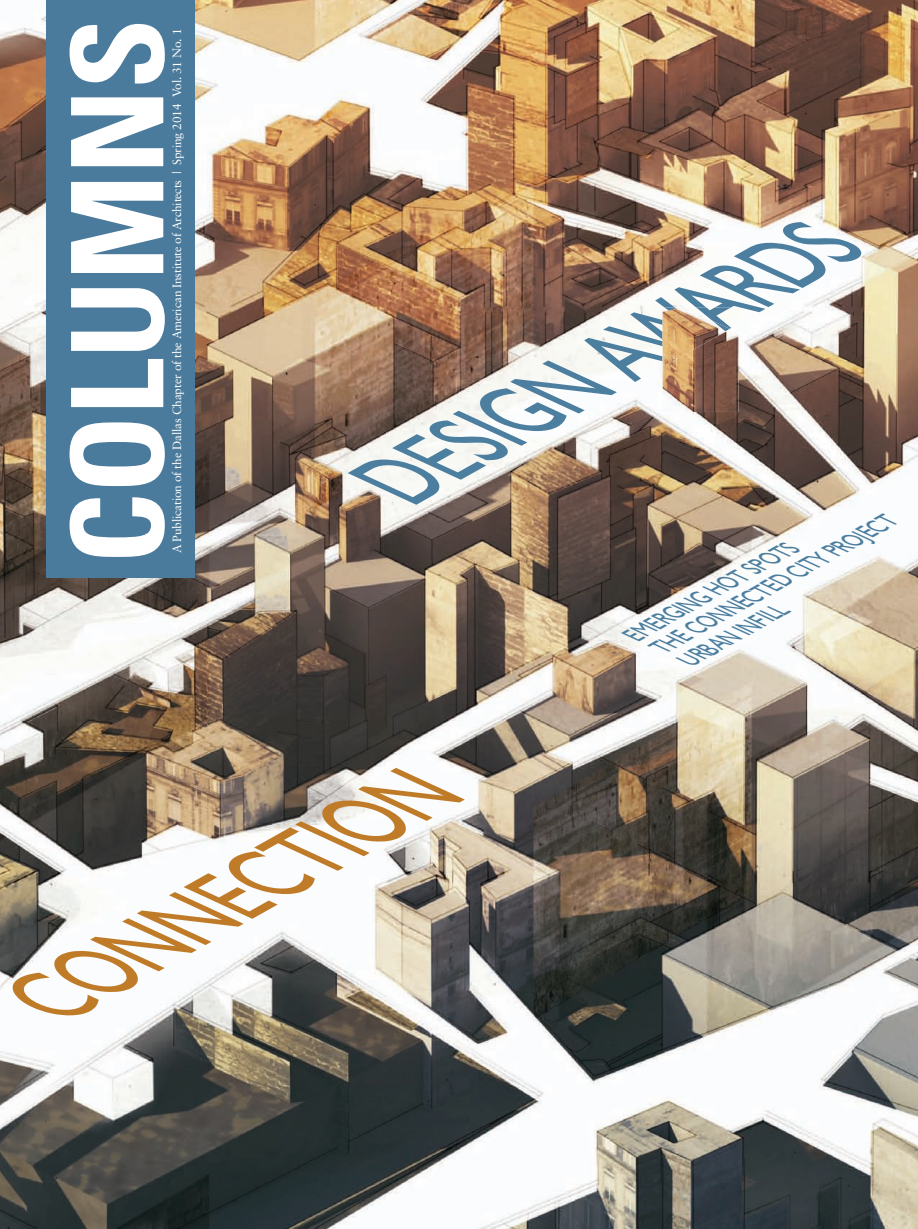
<style>
.page{position:relative;width:918px;height:1229px;background:#fff}
.page>*{position:absolute;margin:0;border:0;box-sizing:border-box;transform-origin:0 0}
.t1{font:700 condensed 127.65px "Univers";color:#fff}
.t2{font:italic 89.55px "Humanist 521 BT";color:#4c7e9f;scale:.77 1}
.t3{font:italic 89.55px "Humanist 521 BT";color:#c07b29;scale:.77 1}
.t4{font:italic 23.4px "Humanist 521 BT";color:#4c7e9f;scale:.77 1}
.t5{font:12px "Sabon";letter-spacing:-.015em;color:#fff}
</style>
<div class="page">
<img style="left:0;top:0;width:917px;height:1228px">
<div style="left:46px;top:0;width:148px;height:577px;background:#4b7b9c"></div>
<img style="left:662px;top:332px;width:76px;height:80px">
<img style="left:662px;top:307px;width:63px;height:54px">
<svg style="left:662px;top:353px;width:13px;height:13px"></svg>
<img style="left:683px;top:307px;width:55px;height:25px">
<img style="left:673px;top:307px;width:57px;height:24px">
<h1 class="t1" style="left:39px;top:564px;width:547px;rotate:-90deg">COLUMNS</h1>
<p class="t5" style="left:170px;top:553px;width:526px;rotate:-90deg">A Publication of the Dallas Chapter of the American Institute of Architects | Spring 2014 Vol. 31 No. 1</p>
<h2 class="t2" style="left:369px;top:431px;width:684px;rotate:-29deg">DESIGN AWARDS</h2>
<h3 class="t4" style="left:654px;top:634px;width:352px;rotate:-29deg">THE CONNECTED CITY PROJECT</h3>
<h3 class="t4" style="left:626px;top:621px;width:246px;rotate:-29deg">EMERGING HOT SPOTS</h3>
<h3 class="t4" style="left:681px;top:647px;width:149px;rotate:-29deg">URBAN INFILL</h3>
<h2 class="t3" style="left:22px;top:948px;width:604px;rotate:-29deg">CONNECTION</h2>
</div>
